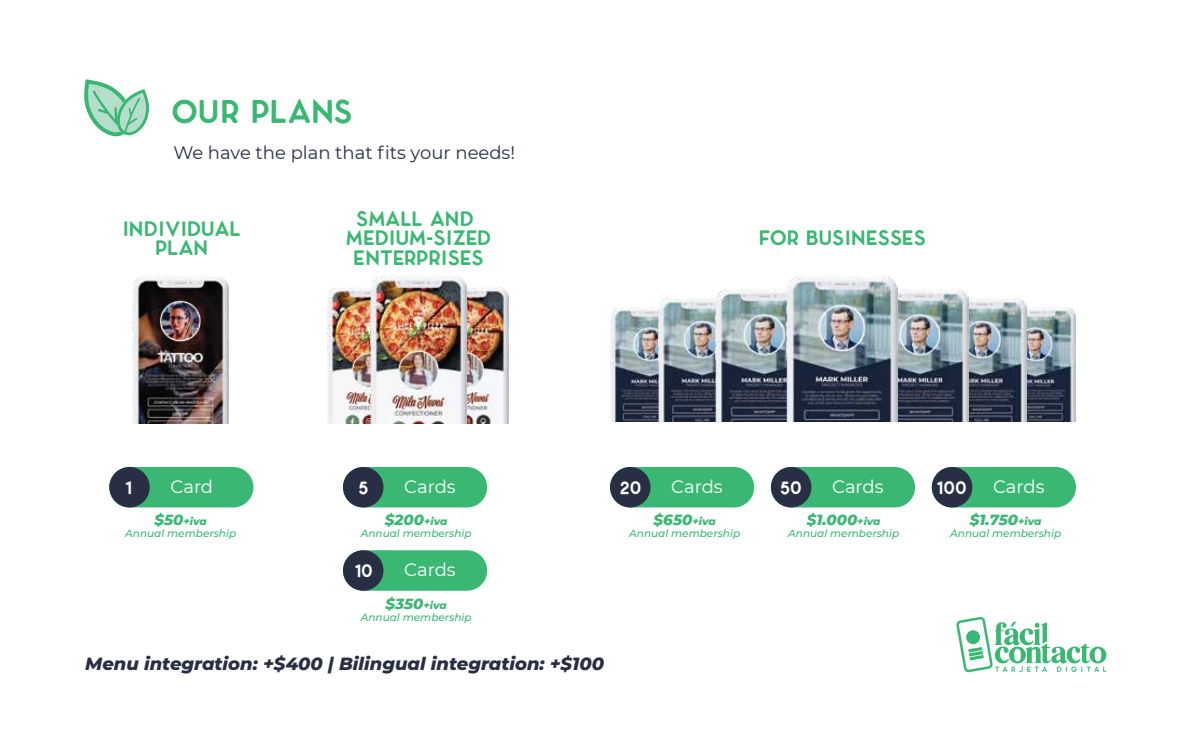
<style>
.page{position:relative;width:1188px;height:756px;background:#fff}
.page>*{position:absolute;margin:0;border:0;box-sizing:border-box;transform-origin:0 0}
.t1{font:700 33px "Carino Sans";color:#3ab773}
.t2{font:700 21px/19.5px "Carino Sans";color:#3ab773;text-align:center}
.t3{font:italic 800 18px "Montserrat";color:#282f44}
.t4{font:18px "Montserrat";color:#282f44}
.t5{font:18px "Montserrat";letter-spacing:-.01em;color:#fff}
.t6{font:700 18px "Carino Sans";color:#fff}
.t7{font:italic 800 15px "Montserrat";color:#3ab773}
.t8{font:italic 500 10.5px/12px "Montserrat";color:#3ab773;text-align:center}
.s1{font-weight:800;font-size:15px}
.s2{font-weight:800}
.s3{font-size:10.5px}
</style>
<div class="page">
<img style="left:466px;top:287px;width:42px;height:137px">
<img style="left:327px;top:287px;width:43px;height:137px">
<img style="left:370px;top:275px;width:96px;height:149px">
<img style="left:133px;top:276px;width:96px;height:148px">
<img style="left:1026px;top:306px;width:49px;height:116px">
<img style="left:610px;top:307px;width:48px;height:115px">
<img style="left:658px;top:297px;width:58px;height:125px">
<img style="left:969px;top:297px;width:57px;height:125px">
<img style="left:898px;top:289px;width:71px;height:133px">
<img style="left:716px;top:289px;width:71px;height:133px">
<img style="left:787px;top:275px;width:111px;height:147px">
<svg style="left:84px;top:80px;width:65px;height:57px"></svg>
<div style="left:109px;top:467px;width:144px;height:40px;background:#3ab773;border-radius:20px"></div>
<div style="left:109px;top:467px;width:41px;height:40px;background:#282f44;border-radius:50%"></div>
<div style="left:343px;top:467px;width:144px;height:40px;background:#3ab773;border-radius:20px"></div>
<div style="left:343px;top:467px;width:40px;height:40px;background:#282f44;border-radius:50%"></div>
<div style="left:610px;top:467px;width:144px;height:40px;background:#3ab773;border-radius:20px"></div>
<div style="left:610px;top:467px;width:41px;height:40px;background:#282f44;border-radius:50%"></div>
<div style="left:771px;top:467px;width:144px;height:40px;background:#3ab773;border-radius:20px"></div>
<div style="left:771px;top:467px;width:40px;height:40px;background:#282f44;border-radius:50%"></div>
<div style="left:932px;top:467px;width:144px;height:40px;background:#3ab773;border-radius:20px"></div>
<div style="left:932px;top:467px;width:40px;height:40px;background:#282f44;border-radius:50%"></div>
<div style="left:343px;top:550px;width:144px;height:41px;background:#3ab773;border-radius:20px"></div>
<div style="left:343px;top:550px;width:40px;height:41px;background:#282f44;border-radius:50%"></div>
<svg style="left:956px;top:617px;width:150px;height:55px"></svg>
<h1 class="t1" style="left:171px;top:85px;width:183px">OUR PLANS</h1>
<h3 class="t4" style="left:173px;top:140px;width:343px">We have the plan that fits your needs!</h3>
<h2 class="t2" style="left:122px;top:217px;width:120px">INDIVIDUAL<br>PLAN</h2>
<h2 class="t2" style="left:346px;top:207px;width:147px">SMALL AND<br>MEDIUM-SIZED<br>ENTERPRISES</h2>
<h2 class="t2" style="left:759px;top:227px;width:169px">FOR BUSINESSES</h2>
<h3 class="t6" style="left:359px;top:473px;width:12px">5</h3>
<h3 class="t5" style="left:404px;top:474px;width:53px">Cards</h3>
<h3 class="t6" style="left:620px;top:473px;width:23px">20</h3>
<h3 class="t5" style="left:671px;top:474px;width:53px">Cards</h3>
<h3 class="t6" style="left:780px;top:473px;width:23px">50</h3>
<h3 class="t5" style="left:832px;top:474px;width:53px">Cards</h3>
<h3 class="t5" style="left:993px;top:474px;width:53px">Cards</h3>
<h3 class="t6" style="left:125px;top:473px;width:8px">1</h3>
<h3 class="t5" style="left:171px;top:474px;width:44px">Card</h3>
<p class="t8" style="left:125px;top:515px;width:113px"><span class="s1">$50</span><span class="s2">+iva<br></span>Annual membership</p>
<h3 class="t7" style="left:385px;top:508px;width:64px">$200<span class="s3">+iva</span></h3>
<h3 class="t6" style="left:937px;top:473px;width:32px">100</h3>
<h3 class="t7" style="left:654px;top:508px;width:64px">$650<span class="s3">+iva</span></h3>
<p class="t8" style="left:629px;top:527px;width:113px">Annual membership</p>
<h3 class="t7" style="left:807px;top:508px;width:75px">$1.000<span class="s3">+iva</span></h3>
<p class="t8" style="left:788px;top:527px;width:113px">Annual membership</p>
<h3 class="t7" style="left:970px;top:508px;width:73px">$1.750<span class="s3">+iva</span></h3>
<p class="t8" style="left:950px;top:527px;width:113px">Annual membership</p>
<p class="t8" style="left:361px;top:527px;width:113px">Annual membership</p>
<h3 class="t6" style="left:354px;top:557px;width:20px">10</h3>
<h3 class="t5" style="left:404px;top:558px;width:53px">Cards</h3>
<h3 class="t7" style="left:386px;top:592px;width:63px">$350<span class="s3">+iva</span></h3>
<p class="t8" style="left:361px;top:611px;width:113px">Annual membership</p>
<h3 class="t3" style="left:85px;top:651px;width:520px">Menu integration: +$400 | Bilingual integration: +$100</h3>
</div>
